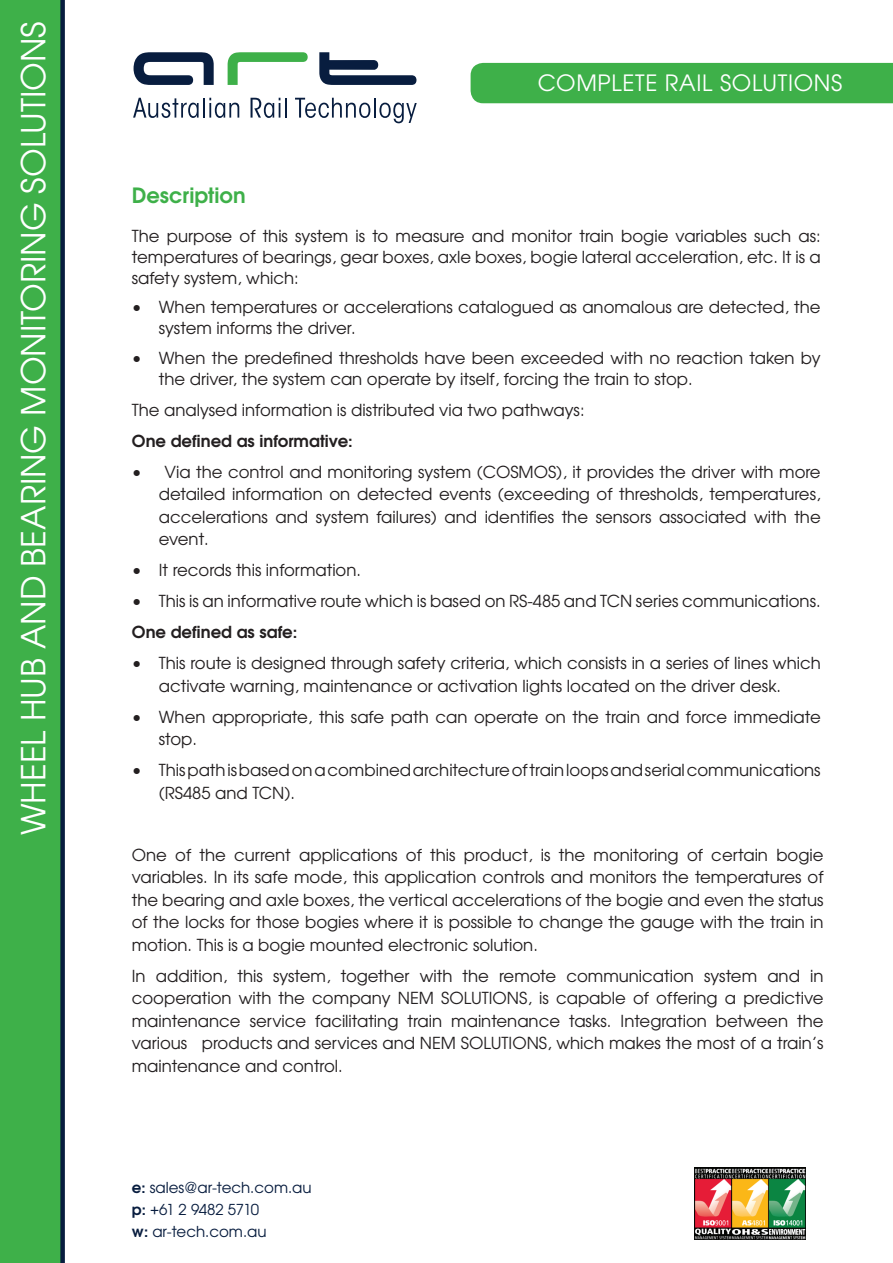
<style>
.page{position:relative;width:893px;height:1263px;background:#fff}
.page>*{position:absolute;margin:0;border:0;box-sizing:border-box;transform-origin:0 0}
.t1{font:33px "Avant Gar Got Itc LOT Boo";color:#fff}
.t2{font:22.35px "Avant Gar Got Itc LOT Boo";letter-spacing:.03em;color:#fff}
.t3{font:21px "Avant Gar Got Itc LOT Dem";color:#3eb049}
.t4{font:16.5px/22.5px "Avant Gar Got Itc LOT Boo";color:#231f20}
.t5{font:16.5px "Avant Gar Got Itc LOT Dem";color:#231f20}
.t6{font:15px/22.2px "Avant Gar Got Itc LOT Boo";color:#081d3f}
.s1{font-family:"Avant Gar Got Itc LOT Dem"}
</style>
<div class="page">
<div style="left:471px;top:63px;width:422px;height:40px;background:#3eb049"></div>
<div style="left:0;top:0;width:61px;height:1263px;background:#3eb049"></div>
<svg style="left:133px;top:98px;width:66px;height:20px"></svg>
<hr style="left:203px;top:98px;width:2px;height:20px;background:#081d3f">
<svg style="left:209px;top:98px;width:30px;height:20px"></svg>
<svg style="left:251px;top:98px;width:29px;height:20px"></svg>
<hr style="left:285px;top:98px;width:2px;height:20px;background:#081d3f">
<svg style="left:295px;top:98px;width:75px;height:20px"></svg>
<hr style="left:374px;top:98px;width:2px;height:20px;background:#081d3f">
<svg style="left:379px;top:103px;width:38px;height:20px"></svg>
<svg style="left:134px;top:52px;width:80px;height:33px"></svg>
<svg style="left:228px;top:52px;width:80px;height:33px"></svg>
<svg style="left:319px;top:52px;width:97px;height:33px"></svg>
<div style="left:60px;top:0;width:5px;height:1263px;background:#081d3f"></div>
<img style="left:694px;top:1168px;width:112px;height:71px">
<h1 class="t1" style="left:13px;top:835px;width:815px;rotate:-90deg">WHEEL HUB AND BEARING MONITORING SOLUTIONS</h1>
<h2 class="t2" style="left:538px;top:69px;width:306px">COMPLETE RAIL SOLUTIONS</h2>
<p class="t3" style="left:132px;top:182px;width:115px">Description</p>
<p class="t4" style="left:132px;top:225px;width:690px;line-height:21px;text-align:justify">The purpose of this system is to measure and monitor train bogie variables such as: temperatures of bearings, gear boxes, axle boxes, bogie lateral acceleration, etc. It is a safety system, which:</p>
<p class="t4" style="left:159px;top:297px;width:663px;line-height:21px;text-indent:-27px">• When temperatures or accelerations catalogued as anomalous are detected, the system informs the driver.</p>
<p class="t4" style="left:159px;top:347px;width:663px;line-height:21px;text-indent:-27px">• When the predefined thresholds have been exceeded with no reaction taken by the driver, the system can operate by itself, forcing the train to stop.</p>
<p class="t4" style="left:132px;top:399px;width:454px">The analysed information is distributed via two pathways:</p>
<p class="t5" style="left:132px;top:430px;width:223px">One defined as informative:</p>
<p class="t4" style="left:159px;top:461px;width:663px;text-align:justify;text-indent:-27px">• Via the control and monitoring system (COSMOS), it provides the driver with more detailed information on detected events (exceeding of thresholds, temperatures, accelerations and system failures) and identifies the sensors associated with the event.</p>
<p class="t4" style="left:132px;top:559px;width:231px">• It records this information.</p>
<p class="t4" style="left:132px;top:590px;width:690px">• This is an informative route which is based on RS-485 and TCN series communications.</p>
<p class="t5" style="left:132px;top:622px;width:167px">One defined as safe:</p>
<p class="t4" style="left:159px;top:652px;width:663px;text-indent:-27px">• This route is designed through safety criteria, which consists in a series of lines which activate warning, maintenance or activation lights located on the driver desk.</p>
<p class="t4" style="left:159px;top:706px;width:663px;text-indent:-27px">• When appropriate, this safe path can operate on the train and force immediate stop.</p>
<p class="t4" style="left:159px;top:759px;width:663px;text-indent:-27px">• This path is based on a combined architecture of train loops and serial communications (RS485 and TCN).</p>
<p class="t4" style="left:132px;top:843px;width:693px;text-align:justify">One of the current applications of this product, is the monitoring of certain bogie variables. In its safe mode, this application controls and monitors the temperatures of the bearing and axle boxes, the vertical accelerations of the bogie and even the status of the locks for those bogies where it is possible to change the gauge with the train in motion. This is a bogie mounted electronic solution.</p>
<p class="t4" style="left:132px;top:964px;width:693px;text-align:justify">In addition, this system, together with the remote communication system and in cooperation with the company NEM SOLUTIONS, is capable of offering a predictive maintenance service facilitating train maintenance tasks. Integration between the various products and services and NEM SOLUTIONS, which makes the most of a train’s maintenance and control.</p>
<p class="t6" style="left:132px;top:1176px;width:181px"><span class="s1">e:</span> sales@ar-tech.com.au <span class="s1">p:</span> +61 2 9482 5710<br><span class="s1">w:</span> ar-tech.com.au</p>
</div>
